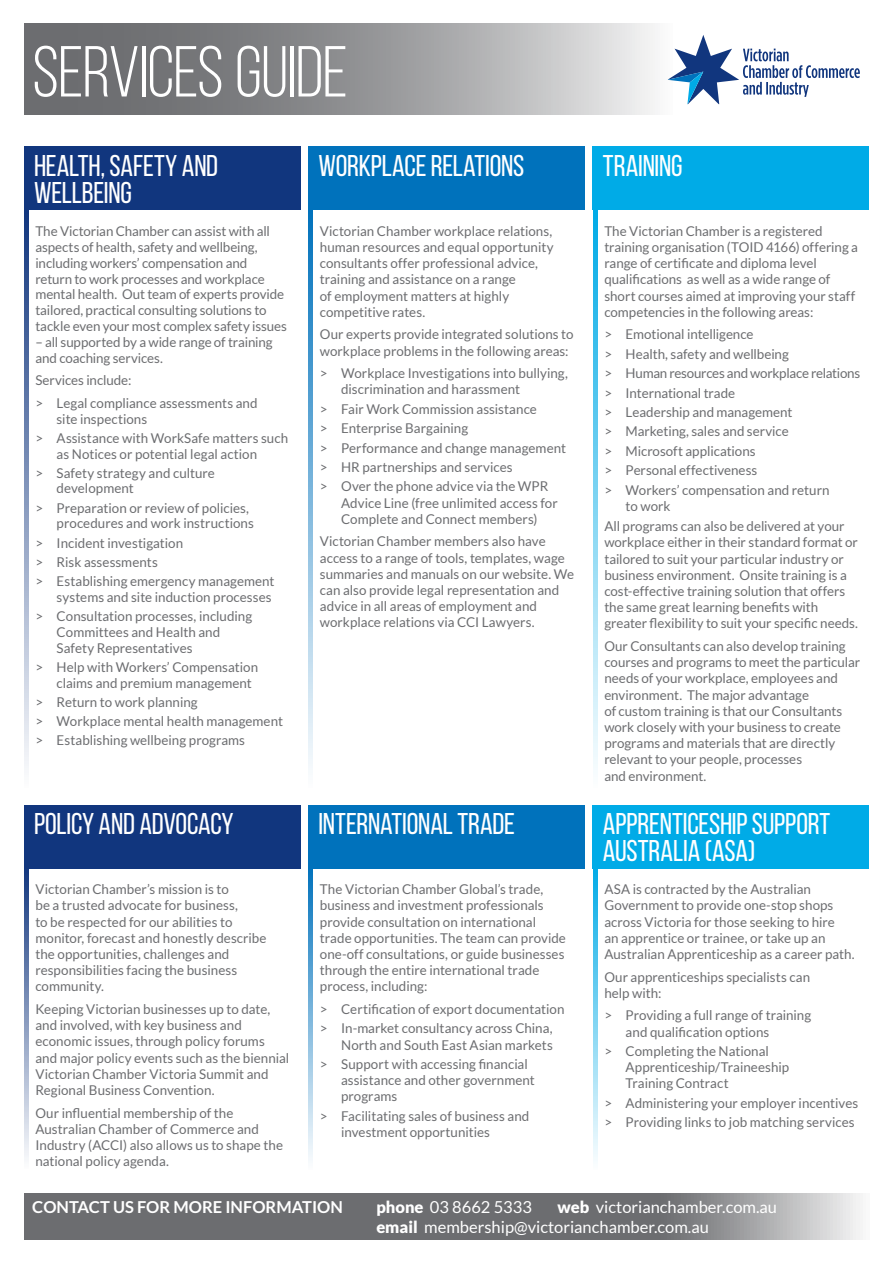
<style>
.page{position:relative;width:893px;height:1263px;background:#fff}
.page>*{position:absolute;margin:0;border:0;box-sizing:border-box;transform-origin:0 0}
.t1{font:72px "Bebas Neue";letter-spacing:-.01em;color:#fff}
._3a_Crosshead_resour{font:30px/27px "Bebas Neue";letter-spacing:-.005em;color:#fff}
.t2{font:16.5px/20.2px "Lato";color:#fff}
.t3{font:700 16.5px "Lato";color:#fff}
.Body_Copy{font:13.5px/16.2px "Lato";color:#6c6d70}
.Body_Copy-2{font:13.5px "Lato";letter-spacing:-.02em;color:#6c6d70}
.s1{font-weight:900}
</style>
<div class="page">
<svg style="left:24px;top:24px;width:644px;height:91px;background:#999a9c"></svg>
<div style="left:593px;top:146px;width:276px;height:64px;background:#00abe7"></div>
<div style="left:24px;top:146px;width:276px;height:64px;background:#11367e"></div>
<div style="left:308px;top:146px;width:277px;height:64px;background:#0072bc"></div>
<div style="left:308px;top:805px;width:277px;height:63px;background:#0072bc"></div>
<div style="left:593px;top:805px;width:276px;height:63px;background:#00abe7"></div>
<div style="left:24px;top:805px;width:276px;height:63px;background:#11367e"></div>
<svg style="left:24px;top:210px;width:4px;height:558px;background:#8295bb"></svg>
<svg style="left:308px;top:210px;width:5px;height:558px;background:#7ab4db"></svg>
<svg style="left:593px;top:210px;width:4px;height:558px;background:#7ad2f1"></svg>
<svg style="left:24px;top:868px;width:4px;height:290px"></svg>
<svg style="left:308px;top:868px;width:5px;height:292px"></svg>
<svg style="left:593px;top:868px;width:4px;height:292px"></svg>
<svg style="left:24px;top:1193px;width:839px;height:46px;background:#7b7c7f"></svg>
<svg style="left:668px;top:35px;width:192px;height:69px"></svg>
<h1 class="t1" style="left:32px;top:33px;width:317px">SERVICES GUIDE</h1>
<p class="_3a_Crosshead_resour" style="left:34px;top:152px;width:186px">HEALTH, SAFETY AND<br>WELLBEING</p>
<p class="Body_Copy" style="left:35px;top:223px;width:253px">The Victorian Chamber can assist with all aspects of health, safety and wellbeing, including workers’ compensation and return to work processes and workplace mental health. Out team of experts provide tailored, practical consulting solutions to tackle even your most complex safety issues</p>
<p class="Body_Copy" style="left:35px;top:334px;width:239px">– all supported by a wide range of training and coaching services.</p>
<p class="Body_Copy" style="left:35px;top:372px;width:98px">Services include:</p>
<p class="Body_Copy" style="left:57px;top:395px;width:203px;text-indent:-21px">&gt; Legal compliance assessments and site inspections</p>
<p class="Body_Copy" style="left:57px;top:430px;width:233px;text-indent:-21px">&gt; Assistance with WorkSafe matters such as Notices or potential legal action</p>
<p class="Body_Copy" style="left:57px;top:465px;width:160px;text-indent:-21px">&gt; Safety strategy and culture development</p>
<p class="Body_Copy" style="left:57px;top:500px;width:199px;text-indent:-21px">&gt; Preparation or review of policies, procedures and work instructions</p>
<p class="Body_Copy" style="left:35px;top:534px;width:149px">&gt; Incident investigation</p>
<p class="Body_Copy" style="left:35px;top:554px;width:124px">&gt; Risk assessments</p>
<p class="Body_Copy" style="left:35px;top:573px;width:241px;text-align:right">&gt; Establishing emergency management systems and site induction processes</p>
<p class="Body_Copy" style="left:57px;top:608px;width:197px;text-indent:-21px">&gt; Consultation processes, including<br>Committees and Health and<br>Safety Representatives</p>
<p class="Body_Copy" style="left:57px;top:659px;width:203px;text-indent:-21px">&gt; Help with Workers’ Compensation claims and premium management</p>
<p class="Body_Copy" style="left:35px;top:693px;width:164px">&gt; Return to work planning</p>
<p class="Body_Copy" style="left:35px;top:713px;width:249px">&gt; Workplace mental health management</p>
<p class="Body_Copy" style="left:35px;top:732px;width:211px">&gt; Establishing wellbeing programs</p>
<p class="_3a_Crosshead_resour" style="left:318px;top:152px;width:207px">WORKPLACE RELATIONS</p>
<p class="Body_Copy" style="left:320px;top:223px;width:235px">Victorian Chamber workplace relations, human resources and equal opportunity consultants offer professional advice, training and assistance on a range<br>of employment matters at highly competitive rates.</p>
<p class="Body_Copy" style="left:320px;top:326px;width:255px">Our experts provide integrated solutions to workplace problems in the following areas:</p>
<p class="Body_Copy" style="left:341px;top:365px;width:228px;text-indent:-21px">&gt; Workplace Investigations into bullying, discrimination and harassment</p>
<p class="Body_Copy" style="left:320px;top:401px;width:219px">&gt; Fair Work Commission assistance</p>
<p class="Body_Copy" style="left:320px;top:420px;width:150px">&gt; Enterprise Bargaining</p>
<p class="Body_Copy" style="left:320px;top:439px;width:248px">&gt; Performance and change management</p>
<p class="Body_Copy" style="left:320px;top:459px;width:194px">&gt; HR partnerships and services</p>
<p class="Body_Copy" style="left:341px;top:478px;width:218px;text-indent:-21px">&gt; Over the phone advice via the WPR<br>Advice Line (free unlimited access for<br>Complete and Connect members)</p>
<p class="Body_Copy" style="left:320px;top:533px;width:256px">Victorian Chamber members also have access to a range of tools, templates, wage summaries and manuals on our website. We can also provide legal representation and advice in all areas of employment and workplace relations via CCI Lawyers.</p>
<p class="_3a_Crosshead_resour" style="left:603px;top:152px;width:81px">TRAINING</p>
<p class="Body_Copy" style="left:604px;top:223px;width:255px">The Victorian Chamber is a registered training organisation (TOID 4166) offering a range of certificate and diploma level qualifications as well as a wide range of short courses aimed at improving your staff competencies in the following areas:</p>
<p class="Body_Copy" style="left:604px;top:326px;width:151px">&gt; Emotional intelligence</p>
<p class="Body_Copy" style="left:604px;top:346px;width:186px">&gt; Health, safety and wellbeing</p>
<p class="Body_Copy-2" style="left:604px;top:366px;width:257px">&gt; Human resources and workplace relations</p>
<p class="Body_Copy" style="left:604px;top:384px;width:132px">&gt; International trade</p>
<p class="Body_Copy" style="left:604px;top:404px;width:190px">&gt; Leadership and management</p>
<p class="Body_Copy" style="left:604px;top:423px;width:186px">&gt; Marketing, sales and service</p>
<p class="Body_Copy" style="left:604px;top:443px;width:153px">&gt; Microsoft applications</p>
<p class="Body_Copy" style="left:604px;top:462px;width:154px">&gt; Personal effectiveness</p>
<p class="Body_Copy" style="left:626px;top:481px;width:205px;text-indent:-21px">&gt; Workers’ compensation and return to work</p>
<p class="Body_Copy" style="left:604px;top:518px;width:255px">All programs can also be delivered at your workplace either in their standard format or tailored to suit your particular industry or business environment. Onsite training is a cost-effective training solution that offers the same great learning benefits with greater flexibility to suit your specific needs.</p>
<p class="Body_Copy" style="left:604px;top:638px;width:257px">Our Consultants can also develop training courses and programs to meet the particular needs of your workplace, employees and environment. The major advantage<br>of custom training is that our Consultants work closely with your business to create programs and materials that are directly relevant to your people, processes<br>and environment.</p>
<p class="_3a_Crosshead_resour" style="left:34px;top:810px;width:201px">POLICY AND ADVOCACY</p>
<p class="_3a_Crosshead_resour" style="left:318px;top:810px;width:198px">INTERNATIONAL TRADE</p>
<p class="_3a_Crosshead_resour" style="left:603px;top:810px;width:229px">APPRENTICESHIP SUPPORT<br>AUSTRALIA (ASA)</p>
<p class="Body_Copy" style="left:604px;top:881px;width:252px">ASA is contracted by the Australian Government to provide one-stop shops across Victoria for those seeking to hire<br>an apprentice or trainee, or take up an Australian Apprenticeship as a career path.</p>
<p class="Body_Copy" style="left:604px;top:968px;width:207px">Our apprenticeships specialists can help with:</p>
<p class="Body_Copy" style="left:626px;top:1007px;width:187px;text-indent:-21px">&gt; Providing a full range of training and qualification options</p>
<p class="Body_Copy" style="left:626px;top:1043px;width:165px;text-indent:-21px">&gt; Completing the National<br>Apprenticeship/Traineeship<br>Training Contract</p>
<p class="Body_Copy" style="left:604px;top:1095px;width:255px">&gt; Administering your employer incentives</p>
<p class="Body_Copy" style="left:604px;top:1114px;width:252px">&gt; Providing links to job matching services</p>
<p class="Body_Copy" style="left:35px;top:881px;width:233px">Victorian Chamber’s mission is to<br>be a trusted advocate for business,<br>to be respected for our abilities to monitor, forecast and honestly describe the opportunities, challenges and responsibilities facing the business community.</p>
<p class="Body_Copy" style="left:35px;top:1001px;width:255px">Keeping Victorian businesses up to date, and involved, with key business and economic issues, through policy forums and major policy events such as the biennial Victorian Chamber Victoria Summit and Regional Business Convention.</p>
<p class="Body_Copy" style="left:35px;top:1104px;width:249px">Our influential membership of the Australian Chamber of Commerce and Industry (ACCI) also allows us to shape the national policy agenda.</p>
<p class="t3" style="left:32px;top:1197px;width:312px">CONTACT US FOR MORE INFORMATION</p>
<p class="t2" style="left:376px;top:1196px;width:157px"><span class="s1">phone</span> 03 8662 5333</p>
<p class="Body_Copy" style="left:320px;top:881px;width:248px">The Victorian Chamber Global’s trade, business and investment professionals provide consultation on international trade opportunities. The team can provide one-off consultations, or guide businesses through the entire international trade process, including:</p>
<p class="Body_Copy" style="left:320px;top:1001px;width:246px">&gt; Certification of export documentation</p>
<p class="Body_Copy" style="left:320px;top:1020px;width:234px;text-align:right">&gt; In-market consultancy across China,<br>North and South East Asian markets</p>
<p class="Body_Copy" style="left:341px;top:1056px;width:195px;text-indent:-21px">&gt; Support with accessing financial assistance and other government programs</p>
<p class="Body_Copy" style="left:341px;top:1108px;width:190px;text-indent:-21px">&gt; Facilitating sales of business and investment opportunities</p>
<p class="t2" style="left:376px;top:1196px;width:402px;text-indent:181px"><span class="s1">web</span> victorianchamber.com.au <span class="s1">email</span> membership@victorianchamber.com.au</p>
</div>
